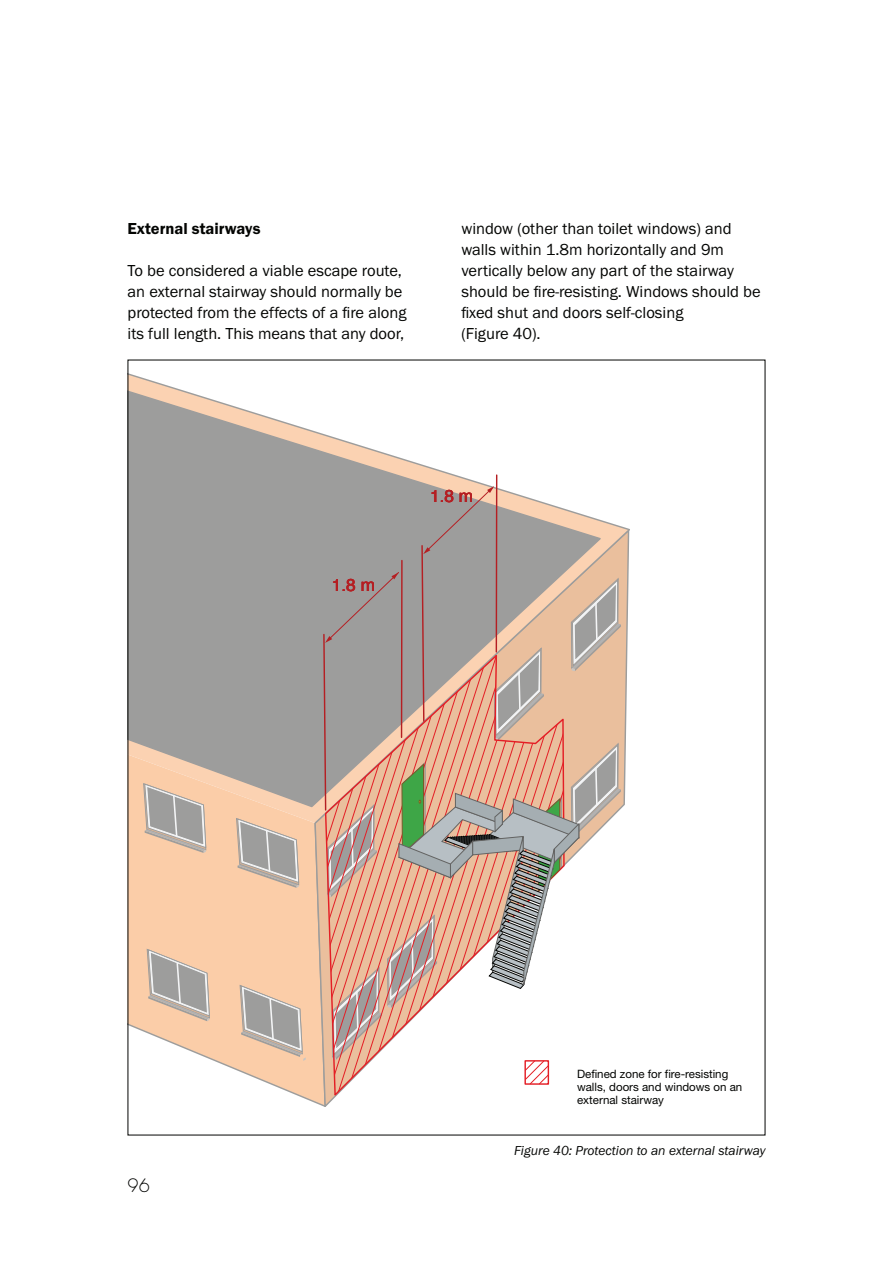
<style>
.page{position:relative;width:893px;height:1263px;background:#fff}
.page>*{position:absolute;margin:0;border:0;box-sizing:border-box;transform-origin:0 0}
.t1{font:300 18px "Futura";color:#040503}
.t2{font:17.25px "Helvetica";color:#b51f23}
.t3{font:16.5px/21px "Franklin Got ITC";color:#040503}
.t4{font:600 16.5px "Franklin Got ITC";color:#040503}
.t5{font:italic 13.5px "Franklin Got ITC";color:#040503}
.t6{font:11.55px/12.9px "Helvetica Neue";color:#040503}
</style>
<div class="page">
<svg style="left:130px;top:825px;width:184px;height:278px"></svg>
<svg style="left:314px;top:825px;width:20px;height:282px;background:#e8c3a5"></svg>
<svg style="left:130px;top:374px;width:500px;height:451px"></svg>
<svg style="left:130px;top:381px;width:473px;height:427px"></svg>
<svg style="left:236px;top:818px;width:63px;height:70px;background:#c5b5a8"></svg>
<svg style="left:143px;top:783px;width:63px;height:70px;background:#c5b5a8"></svg>
<svg style="left:147px;top:949px;width:63px;height:72px;background:#c6b6a8"></svg>
<svg style="left:240px;top:985px;width:66px;height:76px;background:#cbb8a8"></svg>
<hr style="left:496px;top:475px;width:1px;height:177px;background:#b51f23">
<svg style="left:322px;top:486px;width:299px;height:599px"></svg>
<p class="t4" style="left:128px;top:218px;width:134px">external stairways</p>
<p class="t3" style="left:128px;top:259px;width:280px">To be considered a viable escape route, an external stairway should normally be protected from the effects of a fire along its full length. This means that any door,</p>
<p class="t3" style="left:461px;top:217px;width:301px">window (other than toilet windows) and walls within 1.8m horizontally and 9m vertically below any part of the stairway should be fire-resisting. Windows should be fixed shut and doors self-closing<br>(Figure 40).</p>
<p class="t2" style="left:332px;top:571px;width:45px">1.8 m</p>
<p class="t2" style="left:430px;top:483px;width:45px">1.8 m</p>
<p class="t1" style="left:128px;top:1174px;width:24px">96</p>
<p class="t6" style="left:577px;top:1068px;width:167px">Defined zone for fire-resisting walls, doors and windows on an external stairway</p>
<p class="t5" style="left:514px;top:1142px;width:253px">Figure 40: Protection to an external stairway</p>
</div>
